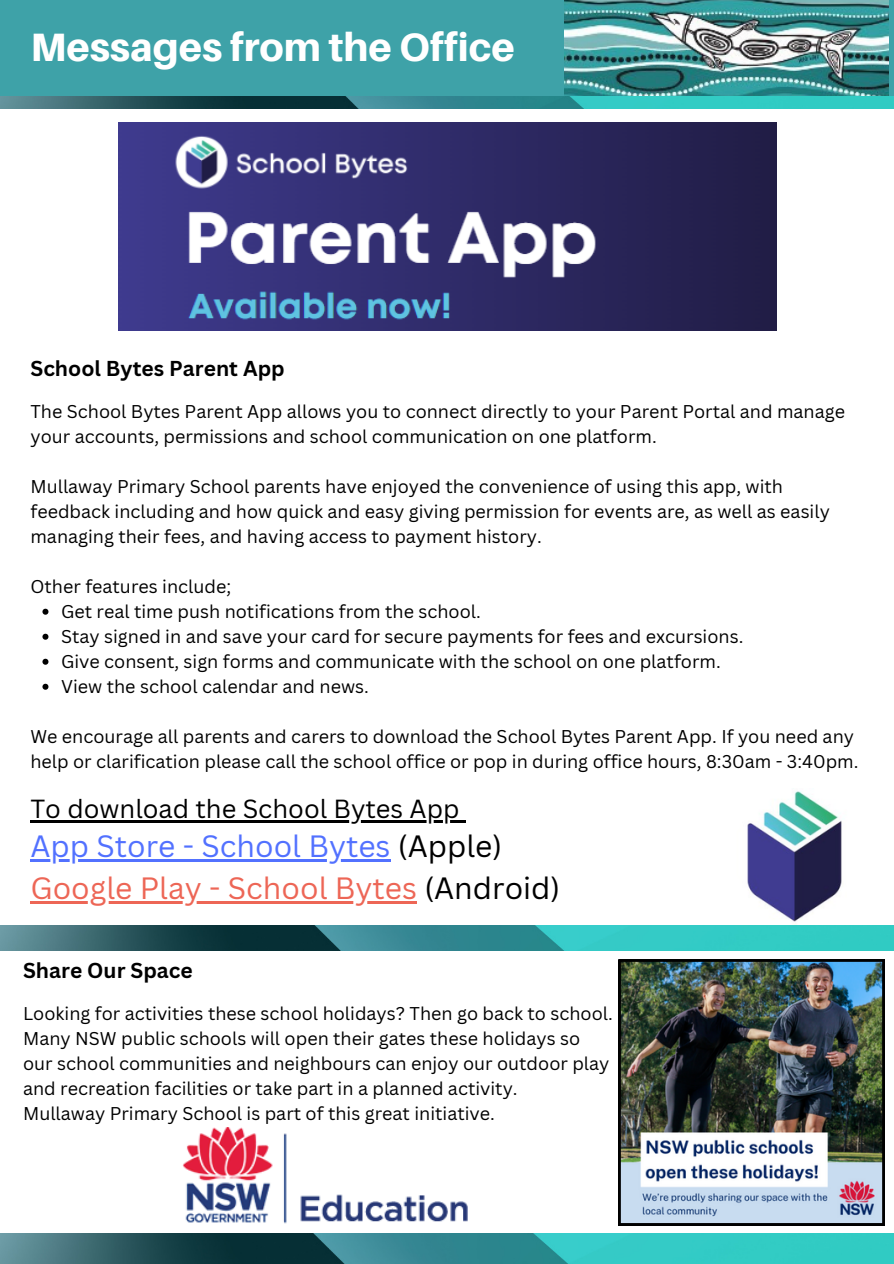
<style>
.page{position:relative;width:894px;height:1264px;background:#fff}
.page>*{position:absolute;margin:0;border:0;box-sizing:border-box;transform-origin:0 0}
.t1{font:800 39.6px "Aileron";color:#fff}
.t2{font:30px/41.7px "Canva Sans";color:#ed6656}
.t3{font:25.5px "Canva Sans";color:#000}
.t4{font:700 21px "Canva Sans";color:#000}
.t5{font:18px/25px "Canva Sans";color:#000}
.s1{color:#5271ff}
.s2{color:#000}
</style>
<div class="page">
<img style="left:0;top:96px;width:893px;height:12px">
<div style="left:0;top:0;width:893px;height:96px;background:#3ea2a8"></div>
<img style="left:564px;top:0;width:324px;height:96px">
<img style="left:747px;top:791px;width:95px;height:131px">
<img style="left:0;top:1233px;width:893px;height:30px">
<img style="left:119px;top:122px;width:657px;height:208px">
<img style="left:1px;top:925px;width:892px;height:25px">
<img style="left:182px;top:1127px;width:286px;height:97px">
<img style="left:618px;top:959px;width:266px;height:266px">
<svg style="left:42px;top:608px;width:6px;height:6px"></svg>
<svg style="left:42px;top:633px;width:6px;height:6px"></svg>
<svg style="left:42px;top:658px;width:6px;height:6px"></svg>
<svg style="left:42px;top:683px;width:6px;height:6px"></svg>
<hr style="left:30px;top:820px;width:429px;height:2px;background:#000">
<svg style="left:459px;top:820px;width:6px;height:2px"></svg>
<hr style="left:30px;top:859px;width:360px;height:2px;background:#5271ff">
<hr style="left:30px;top:901px;width:387px;height:2px;background:#ed6656">
<h1 class="t1" style="left:30px;top:22px;width:485px">Messages from the Office</h1>
<p class="t4" style="left:30px;top:353px;width:256px">School Bytes Parent App</p>
<p class="t5" style="left:30px;top:398px;width:815px">The School Bytes Parent App allows you to connect directly to your Parent Portal and manage your accounts, permissions and school communication on one platform.</p>
<p class="t5" style="left:30px;top:473px;width:800px">Mullaway Primary School parents have enjoyed the convenience of using this app, with feedback including and how quick and easy giving permission for events are, as well as easily managing their fees, and having access to payment history.</p>
<p class="t5" style="left:61px;top:573px;width:683px;text-indent:-31px">Other features include;<br>Get real time push notifications from the school.<br>Stay signed in and save your card for secure payments for fees and excursions.<br>Give consent, sign forms and communicate with the school on one platform.<br>View the school calendar and news.</p>
<p class="t5" style="left:30px;top:723px;width:829px">We encourage all parents and carers to download the School Bytes Parent App. If you need any help or clarification please call the school office or pop in during office hours, 8:30am - 3:40pm.</p>
<h3 class="t3" style="left:30px;top:790px;width:430px">To download the School Bytes App</h3>
<h2 class="t2" style="left:30px;top:824px;width:531px"><span class="s1">App Store - School Bytes</span> <span class="s2">(Apple)<br></span>Google Play - School Bytes <span class="s2">(Android)</span></h2>
<p class="t4" style="left:23px;top:955px;width:171px">Share Our Space</p>
<p class="t5" style="left:23px;top:1000px;width:591px">Looking for activities these school holidays? Then go back to school.<br>Many NSW public schools will open their gates these holidays so our school communities and neighbours can enjoy our outdoor play and recreation facilities or take part in a planned activity.<br>Mullaway Primary School is part of this great initiative.</p>
</div>
